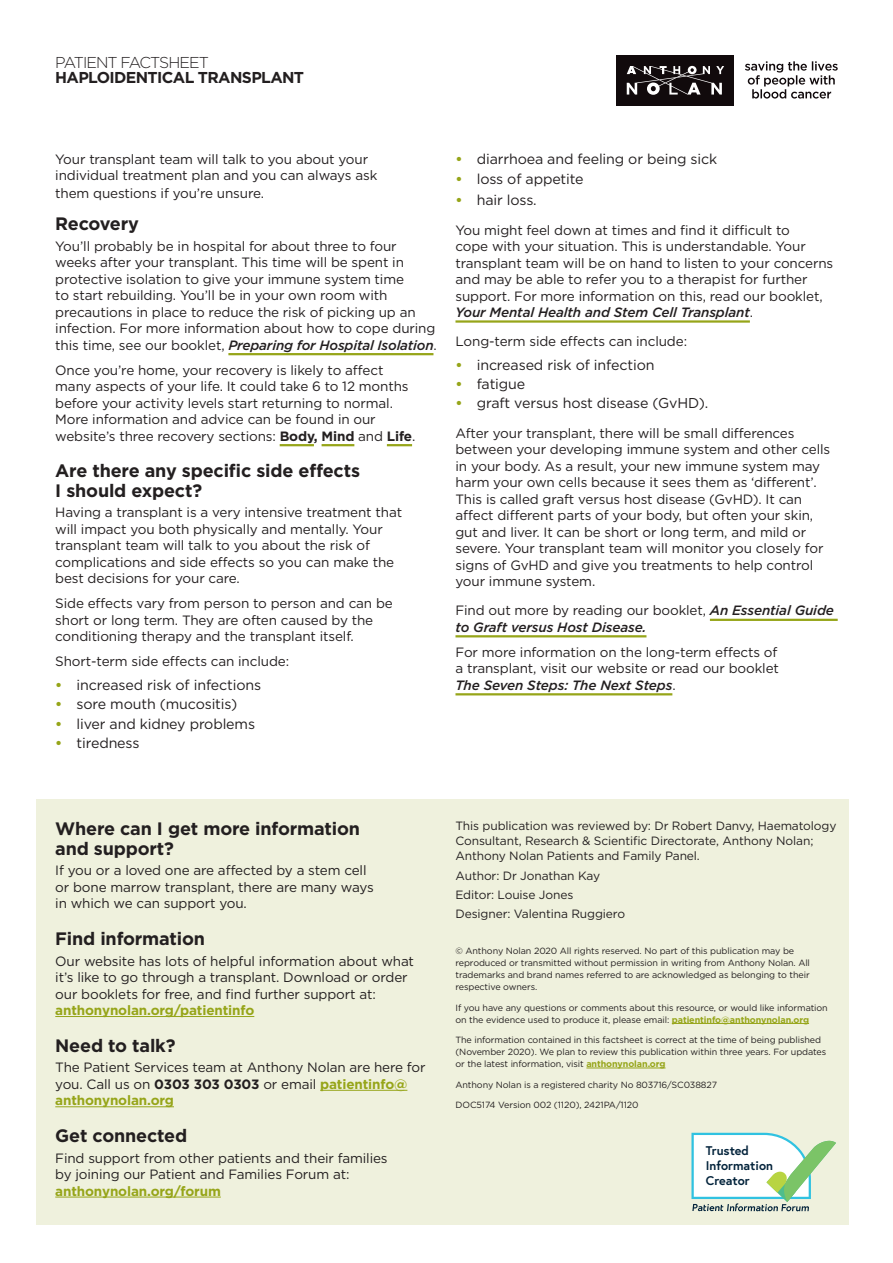
<style>
.page{position:relative;width:893px;height:1263px;background:#fff}
.page>*{position:absolute;margin:0;border:0;box-sizing:border-box;transform-origin:0 0}
.Sub_12pts{font:700 18px/19.5px "Gotham";letter-spacing:-.01em;color:#231f20}
.Title_Top_10_5pts_BO{font:700 15.75px "Gotham";letter-spacing:-.04em;color:#231f20}
.Title_Top_10_5pts_LI{font:300 15.75px "Gotham";letter-spacing:-.06em;color:#231f20}
.t1{font:14.25px "Gotham";letter-spacing:-.01em;color:#231f20}
.Body_9pts{font:13.5px/16.5px "Gotham";letter-spacing:-.01em;color:#231f20}
.Body_9pts_after_bull{font:13.5px/16.5px "Gotham";letter-spacing:-.01em;color:#231f20}
.Body_9pts-2{font:italic 500 13.5px/16.5px "Gotham";letter-spacing:-.01em;color:#231f20}
.t2{font:700 12.6px/15.1px "Europa";color:#03233b}
.Body_9pts-3{font:12px/15px "Gotham";letter-spacing:-.01em;color:#231f20}
.Credit_6pts{font:9px/12px "Gotham";letter-spacing:-.01em;color:#231f20}
.s1{font-weight:500;font-style:italic}
.s2{font-weight:700}
.s3{font-weight:700;color:#96a519}
.s4{font-weight:400;font-style:normal}
</style>
<div class="page">
<div style="left:37px;top:799px;width:812px;height:426px;background:#eff1dd"></div>
<div style="left:617px;top:55px;width:117px;height:51px;background:#110a0c"></div>
<svg style="left:627px;top:66px;width:97px;height:29px"></svg>
<svg style="left:745px;top:61px;width:93px;height:38px"></svg>
<svg style="left:691px;top:1133px;width:145px;height:78px"></svg>
<hr style="left:228px;top:353px;width:205px;height:2px;background:#96a519">
<hr style="left:280px;top:444px;width:34px;height:2px;background:#96a519">
<hr style="left:322px;top:444px;width:32px;height:2px;background:#96a519">
<hr style="left:387px;top:444px;width:25px;height:2px;background:#96a519">
<hr style="left:455px;top:320px;width:295px;height:3px;background:#96a519">
<hr style="left:710px;top:619px;width:128px;height:2px;background:#96a519">
<hr style="left:455px;top:635px;width:191px;height:2px;background:#96a519">
<hr style="left:455px;top:693px;width:217px;height:2px;background:#96a519">
<hr style="left:55px;top:1016px;width:199px;height:1px;background:#96a519">
<hr style="left:320px;top:1090px;width:87px;height:1px;background:#96a519">
<hr style="left:55px;top:1106px;width:119px;height:1px;background:#96a519">
<hr style="left:55px;top:1197px;width:166px;height:1px;background:#96a519">
<hr style="left:672px;top:1023px;width:137px;height:1px;background:#96a519">
<hr style="left:586px;top:1068px;width:79px;height:1px;background:#96a519">
<p class="Title_Top_10_5pts_LI" style="left:55px;top:52px;width:155px">PATIENT FACTSHEET</p>
<p class="Title_Top_10_5pts_BO" style="left:55px;top:67px;width:250px">HAPLOIDENTICAL TRANSPLANT</p>
<p class="Body_9pts_after_bull" style="left:55px;top:150px;width:324px">Your transplant team will talk to you about your individual treatment plan and you can always ask them questions if you’re unsure.</p>
<p class="Sub_12pts" style="left:55px;top:214px;width:85px">Recovery</p>
<p class="Body_9pts" style="left:55px;top:237px;width:383px">You’ll probably be in hospital for about three to four weeks after your transplant. This time will be spent in protective isolation to give your immune system time<br>to start rebuilding. You’ll be in your own room with precautions in place to reduce the risk of picking up an infection. For more information about how to cope during this time, see our booklet, <span class="s1">Preparing for Hospital Isolation</span>.</p>
<p class="Body_9pts" style="left:55px;top:361px;width:362px">Once you’re home, your recovery is likely to affect many aspects of your life. It could take 6 to 12 months before your activity levels start returning to normal.<br>More information and advice can be found in our website’s three recovery sections: <span class="s2">Body, Mind</span> and <span class="s2">Life</span>.</p>
<p class="Sub_12pts" style="left:55px;top:461px;width:306px">Are there any specific side effects<br>I should expect?</p>
<p class="Body_9pts" style="left:55px;top:504px;width:348px">Having a transplant is a very intensive treatment that will impact you both physically and mentally. Your transplant team will talk to you about the risk of complications and side effects so you can make the best decisions for your care.</p>
<p class="Body_9pts" style="left:55px;top:595px;width:339px">Side effects vary from person to person and can be short or long term. They are often caused by the conditioning therapy and the transplant itself.</p>
<p class="Body_9pts" style="left:55px;top:653px;width:235px">Short-term side effects can include:</p>
<p class="t1" style="left:55px;top:676px;width:207px"><span class="s3">•</span> increased risk of infections</p>
<p class="t1" style="left:55px;top:695px;width:184px"><span class="s3">•</span> sore mouth (mucositis)</p>
<p class="t1" style="left:55px;top:714px;width:201px"><span class="s3">•</span> liver and kidney problems</p>
<p class="t1" style="left:55px;top:733px;width:86px"><span class="s3">•</span> tiredness</p>
<p class="t1" style="left:455px;top:150px;width:263px"><span class="s3">•</span> diarrhoea and feeling or being sick</p>
<p class="t1" style="left:455px;top:170px;width:130px"><span class="s3">•</span> loss of appetite</p>
<p class="t1" style="left:455px;top:191px;width:83px"><span class="s3">•</span> hair loss.</p>
<p class="Body_9pts_after_bull" style="left:455px;top:221px;width:379px">You might feel down at times and find it difficult to<br>cope with your situation. This is understandable. Your transplant team will be on hand to listen to your concerns and may be able to refer you to a therapist for further support. For more information on this, read our booklet, <span class="s1">Your Mental Health and Stem Cell Transplant</span>.</p>
<p class="Body_9pts" style="left:455px;top:333px;width:233px">Long-term side effects can include:</p>
<p class="t1" style="left:455px;top:356px;width:201px"><span class="s3">•</span> increased risk of infection</p>
<p class="t1" style="left:455px;top:375px;width:71px"><span class="s3">•</span> fatigue</p>
<p class="t1" style="left:455px;top:394px;width:254px"><span class="s3">•</span> graft versus host disease (GvHD).</p>
<p class="Body_9pts_after_bull" style="left:455px;top:424px;width:376px">After your transplant, there will be small differences between your developing immune system and other cells in your body. As a result, your new immune system may harm your own cells because it sees them as ‘different’.<br>This is called graft versus host disease (GvHD). It can affect different parts of your body, but often your skin, gut and liver. It can be short or long term, and mild or severe. Your transplant team will monitor you closely for signs of GvHD and give you treatments to help control your immune system.</p>
<p class="Body_9pts-2" style="left:455px;top:602px;width:380px"><span class="s4">Find out more by reading our booklet,</span> An Essential Guide to Graft versus Host Disease.</p>
<p class="Body_9pts" style="left:455px;top:643px;width:325px;text-align:justify">For more information on the long-term effects of a transplant, visit our website or read our booklet <span class="s1">The Seven Steps: The Next Steps</span>.</p>
<p class="Sub_12pts" style="left:55px;top:819px;width:306px">Where can I get more information and support?</p>
<p class="Body_9pts" style="left:55px;top:862px;width:320px">If you or a loved one are affected by a stem cell or bone marrow transplant, there are many ways in which we can support you.</p>
<p class="Sub_12pts" style="left:55px;top:929px;width:151px">Find information</p>
<p class="Body_9pts" style="left:55px;top:952px;width:360px">Our website has lots of helpful information about what it’s like to go through a transplant. Download or order our booklets for free, and find further support at: <span class="s3">anthonynolan.org/patientinfo</span></p>
<p class="Sub_12pts" style="left:55px;top:1035px;width:122px">Need to talk?</p>
<p class="Body_9pts" style="left:55px;top:1059px;width:372px">The Patient Services team at Anthony Nolan are here for you. Call us on <span class="s2">0303 303 0303</span> or email <span class="s3">patientinfo@ anthonynolan.org</span></p>
<p class="Sub_12pts" style="left:55px;top:1126px;width:133px">Get connected</p>
<p class="Body_9pts" style="left:55px;top:1149px;width:334px">Find support from other patients and their families by joining our Patient and Families Forum at: <span class="s3">anthonynolan.org/forum</span></p>
<p class="Body_9pts-3" style="left:455px;top:818px;width:383px">This publication was reviewed by: Dr Robert Danvy, Haematology<br>Consultant, Research &amp; Scientific Directorate, Anthony Nolan;<br>Anthony Nolan Patients and Family Panel.</p>
<p class="Body_9pts-3" style="left:455px;top:867px;width:146px">Author: Dr Jonathan Kay</p>
<p class="Body_9pts-3" style="left:455px;top:887px;width:119px">Editor: Louise Jones</p>
<p class="Body_9pts-3" style="left:455px;top:906px;width:171px">Designer: Valentina Ruggiero</p>
<p class="Credit_6pts" style="left:455px;top:945px;width:356px">© Anthony Nolan 2020 All rights reserved. No part of this publication may be reproduced or transmitted without permission in writing from Anthony Nolan. All trademarks and brand names referred to are acknowledged as belonging to their respective owners.</p>
<p class="Credit_6pts" style="left:455px;top:1001px;width:374px">If you have any questions or comments about this resource, or would like information on the evidence used to produce it, please email: <span class="s3">patientinfo@anthonynolan.org</span></p>
<p class="Credit_6pts" style="left:455px;top:1034px;width:372px">The information contained in this factsheet is correct at the time of being published (November 2020). We plan to review this publication within three years. For updates or the latest information, visit <span class="s3">anthonynolan.org</span></p>
<p class="Credit_6pts" style="left:455px;top:1078px;width:263px">Anthony Nolan is a registered charity No 803716/SC038827</p>
<p class="Credit_6pts" style="left:455px;top:1099px;width:185px">DOC5174 Version 002 (1120), 2421PA/1120</p>
<p class="t2" style="left:706px;top:1143px;width:69px">Trusted<br>Information<br>Creator</p>
</div>
